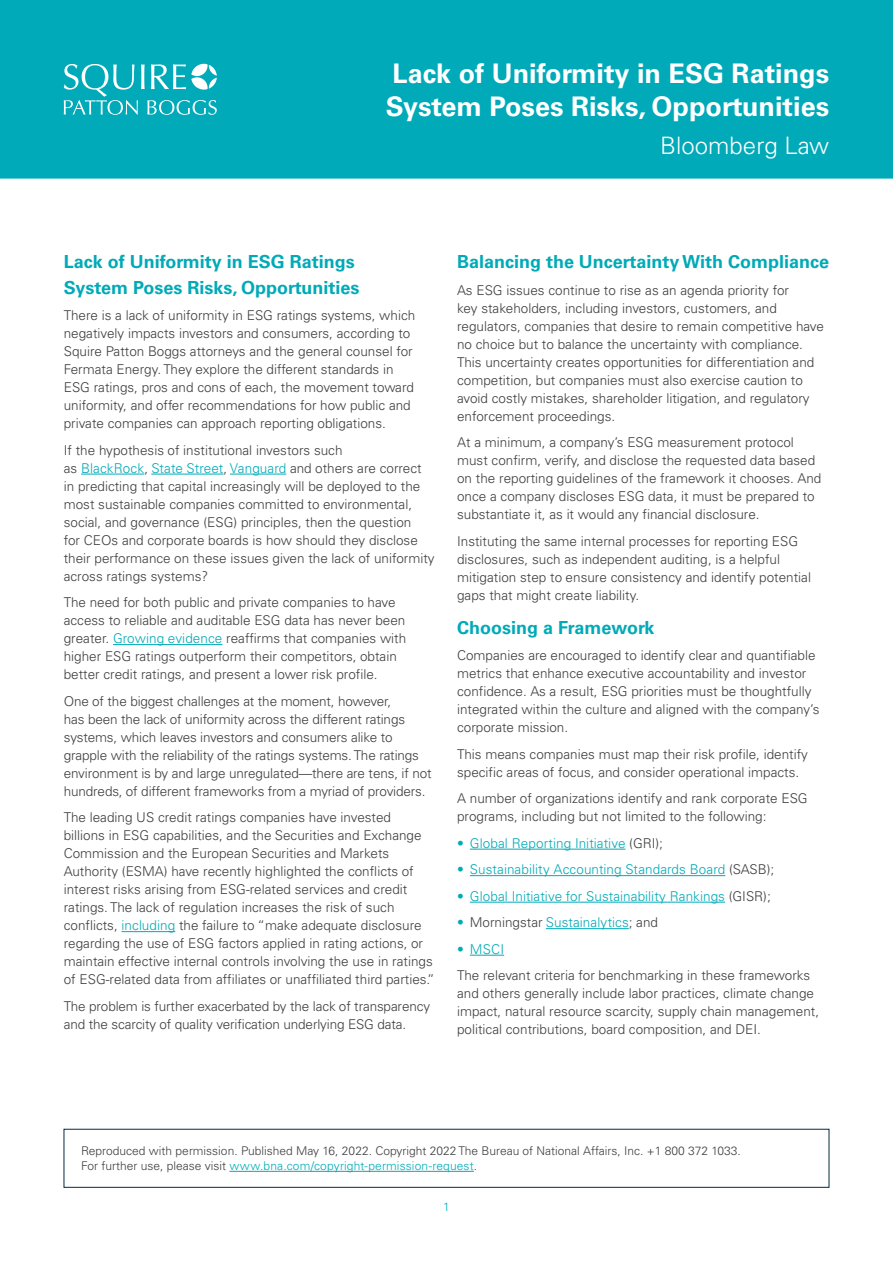
<style>
.page{position:relative;width:893px;height:1263px;background:#fff}
.page>*{position:absolute;margin:0;border:0;box-sizing:border-box;transform-origin:0 0}
.Main_Heading{font:700 27px/33px "Univers LTCYR 65";color:#fff}
.Main_Heading-2{font:300 24px "Univers LTCYR 45";color:#fff}
.Body{font:700 18px/25.5px "Univers LTCYR 65";color:#00aab8}
.Body-2{font:300 13.5px/18px "Univers LTCYR 45";color:#3e3e3f}
.t1{font:300 13.5px "Univers LTCYR 45";letter-spacing:.005em;color:#00aab8}
.Body-3{font:300 12px/15px "Univers LTCYR 45";color:#3e3e3f}
.t2{font:300 12px "Univers LTCYR 45";color:#00aab8}
.s1{color:#00aab8}
.s2{color:#3e3e3f}
</style>
<div class="page">
<div style="left:0;top:0;width:893px;height:179px;background:#00aab8"></div>
<svg style="left:64px;top:64px;width:153px;height:51px;background:#38bcc7"></svg>
<hr style="left:81px;top:474px;width:63px;height:1px;background:#00aab8">
<hr style="left:151px;top:474px;width:72px;height:1px;background:#00aab8">
<hr style="left:230px;top:474px;width:56px;height:1px;background:#00aab8">
<hr style="left:113px;top:644px;width:109px;height:1px;background:#00aab8">
<hr style="left:122px;top:931px;width:53px;height:1px;background:#00aab8">
<hr style="left:470px;top:849px;width:155px;height:1px;background:#00aab8">
<hr style="left:470px;top:875px;width:255px;height:1px;background:#00aab8">
<hr style="left:470px;top:902px;width:255px;height:1px;background:#00aab8">
<hr style="left:546px;top:928px;width:83px;height:1px;background:#00aab8">
<hr style="left:470px;top:955px;width:34px;height:1px;background:#00aab8">
<hr style="left:229px;top:1171px;width:245px;height:1px;background:#00aab8">
<p class="Main_Heading" style="left:386px;top:56px;width:445px">Lack of Uniformity in ESG Ratings<br>System Poses Risks, Opportunities</p>
<p class="Main_Heading-2" style="left:660px;top:129px;width:170px">Bloomberg Law</p>
<p class="Body" style="left:64px;top:248px;width:297px">Lack of Uniformity in ESG Ratings<br>System Poses Risks, Opportunities</p>
<p class="Body-2" style="left:64px;top:306px;width:353px">There is a lack of uniformity in ESG ratings systems, which negatively impacts investors and consumers, according to Squire Patton Boggs attorneys and the general counsel for Fermata Energy. They explore the different standards in ESG ratings, pros and cons of each, the movement toward uniformity, and offer recommendations for how public and private companies can approach reporting obligations.</p>
<p class="Body-2" style="left:64px;top:441px;width:372px">If the hypothesis of institutional investors such<br>as <span class="s1">BlackRock</span>, <span class="s1">State Street</span>, <span class="s1">Vanguard</span> and others are correct in predicting that capital increasingly will be deployed to the most sustainable companies committed to environmental, social, and governance (ESG) principles, then the question<br>for CEOs and corporate boards is how should they disclose their performance on these issues given the lack of uniformity across ratings systems?</p>
<p class="Body-2" style="left:64px;top:593px;width:344px">The need for both public and private companies to have access to reliable and auditable ESG data has never been greater. <span class="s1">Growing evidence</span> reaffirms that companies with higher ESG ratings outperform their competitors, obtain better credit ratings, and present a lower risk profile.</p>
<p class="Body-2" style="left:64px;top:692px;width:369px">One of the biggest challenges at the moment, however,<br>has been the lack of uniformity across the different ratings systems, which leaves investors and consumers alike to grapple with the reliability of the ratings systems. The ratings environment is by and large unregulated—there are tens, if not hundreds, of different frameworks from a myriad of providers.</p>
<p class="Body-2" style="left:64px;top:808px;width:373px">The leading US credit ratings companies have invested billions in ESG capabilities, and the Securities and Exchange Commission and the European Securities and Markets Authority (ESMA) have recently highlighted the conflicts of interest risks arising from ESG-related services and credit ratings. The lack of regulation increases the risk of such conflicts, <span class="s1">including</span> the failure to “make adequate disclosure regarding the use of ESG factors applied in rating actions, or maintain effective internal controls involving the use in ratings of ESG-related data from affiliates or unaffiliated third parties.”</p>
<p class="Body-2" style="left:64px;top:997px;width:368px">The problem is further exacerbated by the lack of transparency and the scarcity of quality verification underlying ESG data.</p>
<p class="Body" style="left:457px;top:248px;width:374px">Balancing the Uncertainty With Compliance</p>
<p class="Body-2" style="left:457px;top:281px;width:368px">As ESG issues continue to rise as an agenda priority for<br>key stakeholders, including investors, customers, and regulators, companies that desire to remain competitive have no choice but to balance the uncertainty with compliance.<br>This uncertainty creates opportunities for differentiation and competition, but companies must also exercise caution to avoid costly mistakes, shareholder litigation, and regulatory enforcement proceedings.</p>
<p class="Body-2" style="left:457px;top:433px;width:366px">At a minimum, a company’s ESG measurement protocol must confirm, verify, and disclose the requested data based on the reporting guidelines of the framework it chooses. And once a company discloses ESG data, it must be prepared to substantiate it, as it would any financial disclosure.</p>
<p class="Body-2" style="left:457px;top:532px;width:355px">Instituting the same internal processes for reporting ESG disclosures, such as independent auditing, is a helpful mitigation step to ensure consistency and identify potential gaps that might create liability.</p>
<p class="Body" style="left:457px;top:614px;width:199px">Choosing a Framework</p>
<p class="Body-2" style="left:457px;top:646px;width:364px">Companies are encouraged to identify clear and quantifiable metrics that enhance executive accountability and investor confidence. As a result, ESG priorities must be thoughtfully integrated within the culture and aligned with the company’s corporate mission.</p>
<p class="Body-2" style="left:457px;top:745px;width:352px">This means companies must map their risk profile, identify specific areas of focus, and consider operational impacts.</p>
<p class="Body-2" style="left:457px;top:789px;width:352px">A number of organizations identify and rank corporate ESG programs, including but not limited to the following:</p>
<p class="t1" style="left:457px;top:834px;width:207px">• Global Reporting Initiative <span class="s2">(GRI);</span></p>
<p class="t1" style="left:457px;top:861px;width:319px">• Sustainability Accounting Standards Board <span class="s2">(SASB);</span></p>
<p class="t1" style="left:457px;top:887px;width:315px">• Global Initiative for Sustainability Rankings <span class="s2">(GISR);</span></p>
<p class="t1" style="left:457px;top:914px;width:202px">• <span class="s2">Morningstar</span> Sustainalytics<span class="s2">; and</span></p>
<p class="t1" style="left:457px;top:940px;width:49px">• MSCI</p>
<p class="Body-2" style="left:457px;top:966px;width:363px">The relevant criteria for benchmarking in these frameworks and others generally include labor practices, climate change impact, natural resource scarcity, supply chain management, political contributions, board composition, and DEI.</p>
<p class="Body-3" style="left:81px;top:1143px;width:661px">Reproduced with permission. Published May 16, 2022. Copyright 2022 The Bureau of National Affairs, Inc. +1 800 372 1033.<br>For further use, please visit <span class="s1">www.bna.com/copyright-permission-request</span>.</p>
<p class="t2" style="left:443px;top:1199px;width:8px">1</p>
</div>
